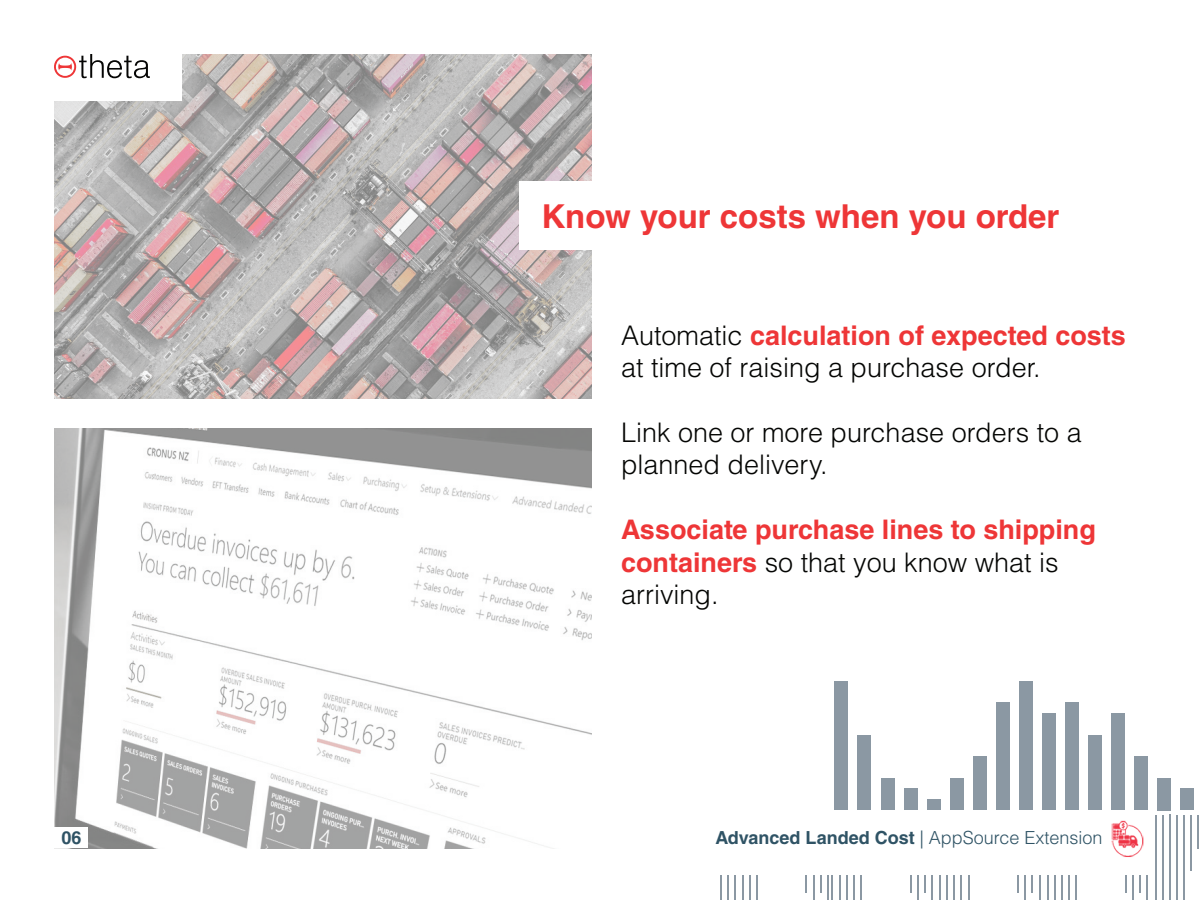
<style>
.page{position:relative;width:1200px;height:900px;background:#fff}
.page>*{position:absolute;margin:0;border:0;box-sizing:border-box;transform-origin:0 0}
.t1{font:700 33px "Helvetica LT Std";color:#ee3637}
.t2{font:300 27px/32.4px "Helvetica LT Std";color:#040503}
.t3{font:700 27px/32.4px "Helvetica LT Std";color:#ee3637}
.t4{font:300 18px "Helvetica LT Std";color:#2f5365}
.t5{font:700 18px "Helvetica LT Std";color:#2f5365}
.s1{font-weight:700;color:#ee3637}
.s2{font-weight:300;color:#040503}
.s3{font-weight:700}
</style>
<div class="page">
<div style="left:1181px;top:789px;width:13px;height:21px;background:#8b98a3"></div>
<div style="left:1158px;top:778px;width:13px;height:32px;background:#8b98a3"></div>
<div style="left:1134px;top:756px;width:14px;height:54px;background:#8b98a3"></div>
<div style="left:1088px;top:735px;width:14px;height:75px;background:#8b98a3"></div>
<div style="left:1111px;top:713px;width:14px;height:97px;background:#8b98a3"></div>
<div style="left:927px;top:799px;width:13px;height:11px;background:#8b98a3"></div>
<div style="left:904px;top:789px;width:13px;height:21px;background:#8b98a3"></div>
<div style="left:881px;top:778px;width:13px;height:32px;background:#8b98a3"></div>
<div style="left:950px;top:778px;width:14px;height:32px;background:#8b98a3"></div>
<div style="left:973px;top:756px;width:14px;height:54px;background:#8b98a3"></div>
<div style="left:858px;top:735px;width:13px;height:75px;background:#8b98a3"></div>
<div style="left:1042px;top:713px;width:14px;height:97px;background:#8b98a3"></div>
<div style="left:996px;top:703px;width:14px;height:107px;background:#8b98a3"></div>
<div style="left:1065px;top:703px;width:14px;height:107px;background:#8b98a3"></div>
<div style="left:835px;top:681px;width:13px;height:129px;background:#8b98a3"></div>
<div style="left:1019px;top:681px;width:14px;height:129px;background:#8b98a3"></div>
<hr style="left:820px;top:815px;width:1px;height:78px;background:#3f5466">
<hr style="left:806px;top:815px;width:1px;height:78px;background:#3f5466">
<hr style="left:749px;top:815px;width:1px;height:85px;background:#3f5466">
<hr style="left:813px;top:815px;width:1px;height:85px;background:#3f5466">
<hr style="left:735px;top:815px;width:1px;height:85px;background:#3f5466">
<hr style="left:756px;top:815px;width:1px;height:85px;background:#3f5466">
<hr style="left:728px;top:815px;width:1px;height:85px;background:#3f5466">
<hr style="left:827px;top:815px;width:1px;height:85px;background:#3f5466">
<hr style="left:742px;top:815px;width:1px;height:85px;background:#3f5466">
<hr style="left:721px;top:815px;width:1px;height:85px;background:#3f5466">
<hr style="left:924px;top:815px;width:1px;height:78px;background:#3f5466">
<hr style="left:910px;top:815px;width:1px;height:78px;background:#3f5466">
<hr style="left:853px;top:815px;width:1px;height:85px;background:#3f5466">
<hr style="left:917px;top:815px;width:1px;height:85px;background:#3f5466">
<hr style="left:839px;top:815px;width:1px;height:85px;background:#3f5466">
<hr style="left:860px;top:815px;width:2px;height:85px;background:#3f5466">
<hr style="left:832px;top:815px;width:1px;height:85px;background:#3f5466">
<hr style="left:931px;top:815px;width:2px;height:85px;background:#3f5466">
<hr style="left:846px;top:815px;width:1px;height:85px;background:#3f5466">
<hr style="left:1032px;top:815px;width:1px;height:78px;background:#3f5466">
<hr style="left:1018px;top:815px;width:1px;height:78px;background:#3f5466">
<hr style="left:961px;top:815px;width:1px;height:85px;background:#3f5466">
<hr style="left:1025px;top:815px;width:1px;height:85px;background:#3f5466">
<hr style="left:947px;top:815px;width:1px;height:85px;background:#3f5466">
<hr style="left:968px;top:815px;width:1px;height:85px;background:#3f5466">
<hr style="left:939px;top:815px;width:2px;height:85px;background:#3f5466">
<hr style="left:1039px;top:815px;width:1px;height:85px;background:#3f5466">
<hr style="left:954px;top:815px;width:1px;height:85px;background:#3f5466">
<hr style="left:1139px;top:815px;width:2px;height:78px;background:#3f5466">
<hr style="left:1125px;top:815px;width:2px;height:78px;background:#3f5466">
<hr style="left:1068px;top:815px;width:2px;height:85px;background:#3f5466">
<hr style="left:1132px;top:815px;width:2px;height:85px;background:#3f5466">
<hr style="left:1054px;top:815px;width:2px;height:85px;background:#3f5466">
<hr style="left:1076px;top:815px;width:1px;height:85px;background:#3f5466">
<hr style="left:1047px;top:815px;width:1px;height:85px;background:#3f5466">
<hr style="left:1147px;top:815px;width:1px;height:85px;background:#3f5466">
<hr style="left:1061px;top:815px;width:2px;height:85px;background:#3f5466">
<hr style="left:1197px;top:815px;width:2px;height:33px;background:#3f5466">
<hr style="left:1190px;top:815px;width:2px;height:55px;background:#3f5466">
<hr style="left:1176px;top:815px;width:1px;height:85px;background:#3f5466">
<hr style="left:1162px;top:815px;width:1px;height:85px;background:#3f5466">
<hr style="left:1183px;top:815px;width:2px;height:85px;background:#3f5466">
<hr style="left:1155px;top:815px;width:1px;height:85px;background:#3f5466">
<hr style="left:1169px;top:815px;width:1px;height:85px;background:#3f5466">
<div style="left:680px;top:810px;width:474px;height:64px;background:#fff"></div>
<img style="left:1111px;top:820px;width:33px;height:37px">
<img style="left:54px;top:428px;width:537px;height:420px">
<div style="left:44px;top:827px;width:44px;height:21px;background:#fff"></div>
<img style="left:54px;top:54px;width:537px;height:344px">
<div style="left:47px;top:49px;width:135px;height:51px;background:#fff"></div>
<svg style="left:54px;top:54px;width:96px;height:24px"></svg>
<div style="left:519px;top:182px;width:79px;height:68px;background:#fff"></div>
<p class="t1" style="left:542px;top:196px;width:519px">Know your costs when you order</p>
<p class="t2" style="left:621px;top:319px;width:506px">Automatic <span class="s1">calculation of expected costs </span>at time of raising a purchase order.</p>
<p class="t2" style="left:621px;top:416px;width:462px">Link one or more purchase orders to a planned delivery.</p>
<p class="t3" style="left:621px;top:513px;width:476px">Associate purchase lines to shipping containers <span class="s2">so that you know what is arriving.</span></p>
<p class="t5" style="left:62px;top:827px;width:22px">06</p>
<p class="t4" style="left:715px;top:826px;width:389px"><span class="s3">Advanced Landed Cost</span> | AppSource Extension</p>
</div>
